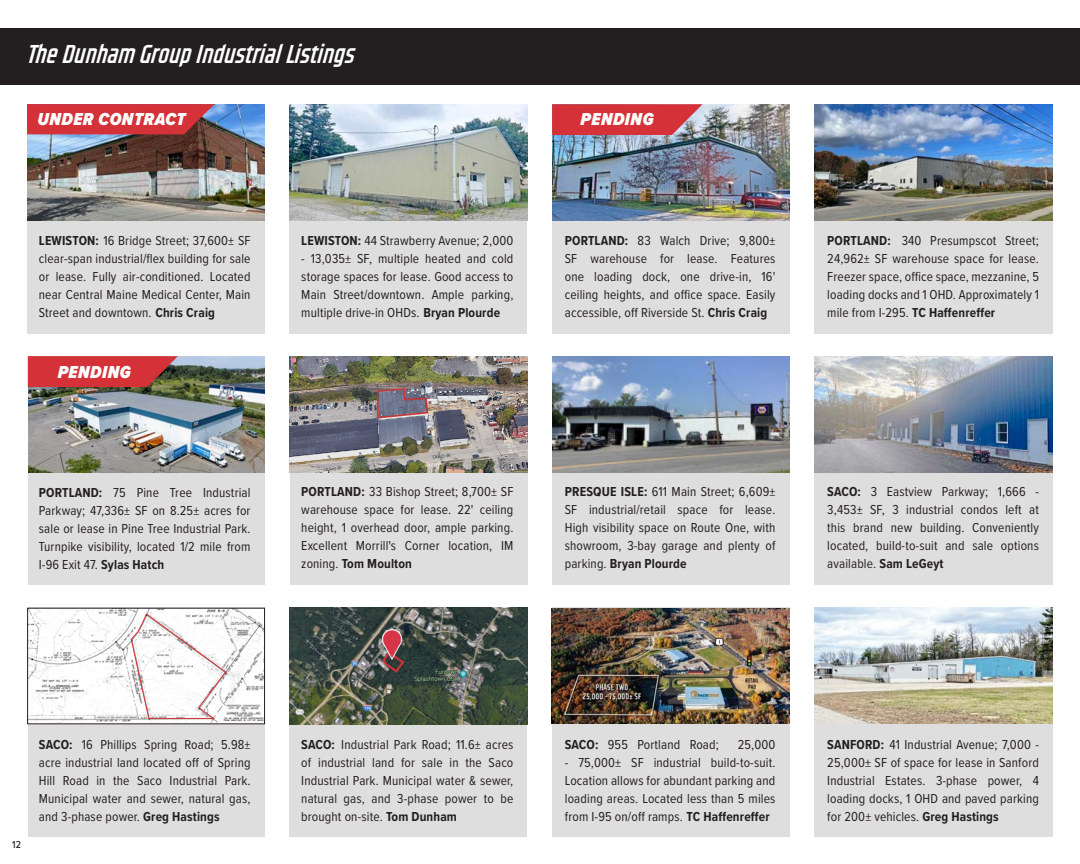
<style>
.page{position:relative;width:1080px;height:864px;background:#fff}
.page>*{position:absolute;margin:0;border:0;box-sizing:border-box;transform-origin:0 0}
.t1{font:italic 700 24px "CC Space Race";letter-spacing:-.005em;color:#fff}
.t2{font:italic 900 18px "Proxima Nova Cond";letter-spacing:.03em;color:#fff}
.t3{font:13.5px/18px "Proxima Nova Cond";letter-spacing:.01em;color:#231f20;text-align:justify}
.Subhead{font:500 10.5px "Proxima Nova Cond";color:#231f20}
.s1{font-weight:700}
</style>
<div class="page">
<div style="left:814px;top:608px;width:239px;height:229px;background:#dfdedf"></div>
<div style="left:814px;top:106px;width:239px;height:228px;background:#dfdedf"></div>
<div style="left:27px;top:105px;width:238px;height:229px;background:#dfdedf"></div>
<div style="left:552px;top:356px;width:238px;height:229px;background:#dfdedf"></div>
<div style="left:814px;top:356px;width:239px;height:229px;background:#dfdedf"></div>
<div style="left:28px;top:357px;width:237px;height:228px;background:#dfdedf"></div>
<div style="left:28px;top:608px;width:237px;height:229px;background:#dfdedf"></div>
<div style="left:290px;top:608px;width:237px;height:229px;background:#dfdedf"></div>
<div style="left:290px;top:357px;width:237px;height:228px;background:#dfdedf"></div>
<div style="left:290px;top:104px;width:237px;height:230px;background:#dfdedf"></div>
<div style="left:552px;top:608px;width:238px;height:229px;background:#dfdedf"></div>
<img style="left:290px;top:608px;width:237px;height:116px">
<img style="left:552px;top:608px;width:238px;height:116px">
<img style="left:814px;top:608px;width:238px;height:116px">
<div style="left:0;top:28px;width:1080px;height:56px;background:#231f20"></div>
<img style="left:29px;top:610px;width:234px;height:112px">
<svg style="left:131px;top:613px;width:95px;height:106px;background:#f1ecec"></svg>
<div style="left:27px;top:608px;width:238px;height:116px;border:1px solid #231f20"></div>
<img style="left:814px;top:356px;width:239px;height:116px">
<div style="left:552px;top:107px;width:238px;height:227px;background:#dfdedf"></div>
<img style="left:814px;top:104px;width:239px;height:117px">
<img style="left:552px;top:104px;width:238px;height:117px">
<img style="left:28px;top:356px;width:237px;height:116px">
<img style="left:27px;top:104px;width:238px;height:117px">
<img style="left:290px;top:104px;width:237px;height:117px">
<img style="left:290px;top:356px;width:237px;height:116px">
<img style="left:552px;top:356px;width:238px;height:116px">
<svg style="left:27px;top:104px;width:187px;height:30px;background:#ca353b"></svg>
<svg style="left:552px;top:104px;width:151px;height:31px;background:#d04148"></svg>
<svg style="left:28px;top:356px;width:150px;height:31px;background:#c7373a"></svg>
<p class="t1" style="left:27px;top:36px;width:329px">The Dunham Group Industrial Listings</p>
<p class="t2" style="left:37px;top:106px;width:150px">UNDER CONTRACT</p>
<p class="t2" style="left:580px;top:106px;width:75px">PENDING</p>
<p class="t3" style="left:39px;top:231px;width:213px"><span class="s1">LEWISTON:</span> 16 Bridge Street; 37,600± SF clear-span industrial/flex building for sale or lease. Fully air-conditioned. Located near Central Maine Medical Center, Main Street and downtown. <span class="s1">Chris Craig</span></p>
<p class="t3" style="left:301px;top:231px;width:214px"><span class="s1">LEWISTON:</span> 44 Strawberry Avenue; 2,000</p>
<p class="t3" style="left:301px;top:249px;width:214px">- 13,035± SF, multiple heated and cold storage spaces for lease. Good access to Main Street/downtown. Ample parking, multiple drive-in OHDs. <span class="s1">Bryan Plourde</span></p>
<p class="t2" style="left:58px;top:358px;width:75px">PENDING</p>
<p class="t3" style="left:565px;top:231px;width:212px"><span class="s1">PORTLAND:</span> 83 Walch Drive; 9,800± SF warehouse for lease. Features one loading dock, one drive-in, 16' ceiling heights, and office space. Easily accessible, off Riverside St. <span class="s1">Chris Craig</span></p>
<p class="t3" style="left:827px;top:231px;width:213px"><span class="s1">PORTLAND:</span> 340 Presumpscot Street; 24,962± SF warehouse space for lease.<br>Freezer space, office space, mezzanine, 5 loading docks and 1 OHD. Approximately 1 mile from I-295. <span class="s1">TC Haffenreffer</span></p>
<p class="t3" style="left:301px;top:482px;width:214px"><span class="s1">PORTLAND:</span> 33 Bishop Street; 8,700± SF warehouse space for lease. 22' ceiling height, 1 overhead door, ample parking.<br>Excellent Morrill's Corner location, IM zoning. <span class="s1">Tom Moulton</span></p>
<p class="t3" style="left:39px;top:483px;width:213px"><span class="s1">PORTLAND:</span> 75 Pine Tree Industrial Parkway; 47,336± SF on 8.25± acres for sale or lease in Pine Tree Industrial Park.<br>Turnpike visibility, located 1/2 mile from I-96 Exit 47. <span class="s1">Sylas Hatch</span></p>
<p class="t3" style="left:565px;top:482px;width:212px"><span class="s1">PRESQUE ISLE:</span> 611 Main Street; 6,609± SF industrial/retail space for lease.<br>High visibility space on Route One, with showroom, 3-bay garage and plenty of parking. <span class="s1">Bryan Plourde</span></p>
<p class="t3" style="left:827px;top:482px;width:213px"><span class="s1">SACO:</span> 3 Eastview Parkway; 1,666 - 3,453± SF, 3 industrial condos left at this brand new building. Conveniently located, build-to-suit and sale options available. <span class="s1">Sam LeGeyt</span></p>
<p class="Subhead" style="left:12px;top:837px;width:11px">12</p>
<p class="t3" style="left:39px;top:735px;width:213px"><span class="s1">SACO:</span> 16 Phillips Spring Road; 5.98± acre industrial land located off of Spring Hill Road in the Saco Industrial Park.<br>Municipal water and sewer, natural gas, and 3-phase power. <span class="s1">Greg Hastings</span></p>
<p class="t3" style="left:565px;top:735px;width:156px"><span class="s1">SACO:</span> 955 Portland Road;</p>
<p class="t3" style="left:738px;top:735px;width:39px">25,000</p>
<p class="t3" style="left:565px;top:753px;width:212px">- 75,000± SF industrial build-to-suit.<br>Location allows for abundant parking and loading areas. Located less than 5 miles from I-95 on/off ramps. <span class="s1">TC Haffenreffer</span></p>
<p class="t3" style="left:301px;top:735px;width:214px"><span class="s1">SACO:</span> Industrial Park Road; 11.6± acres of industrial land for sale in the Saco Industrial Park. Municipal water &amp; sewer, natural gas, and 3-phase power to be brought on-site. <span class="s1">Tom Dunham</span></p>
<p class="t3" style="left:827px;top:735px;width:213px"><span class="s1">SANFORD:</span> 41 Industrial Avenue; 7,000 - 25,000± SF of space for lease in Sanford Industrial Estates. 3-phase power, 4 loading docks, 1 OHD and paved parking for 200± vehicles. <span class="s1">Greg Hastings</span></p>
</div>
